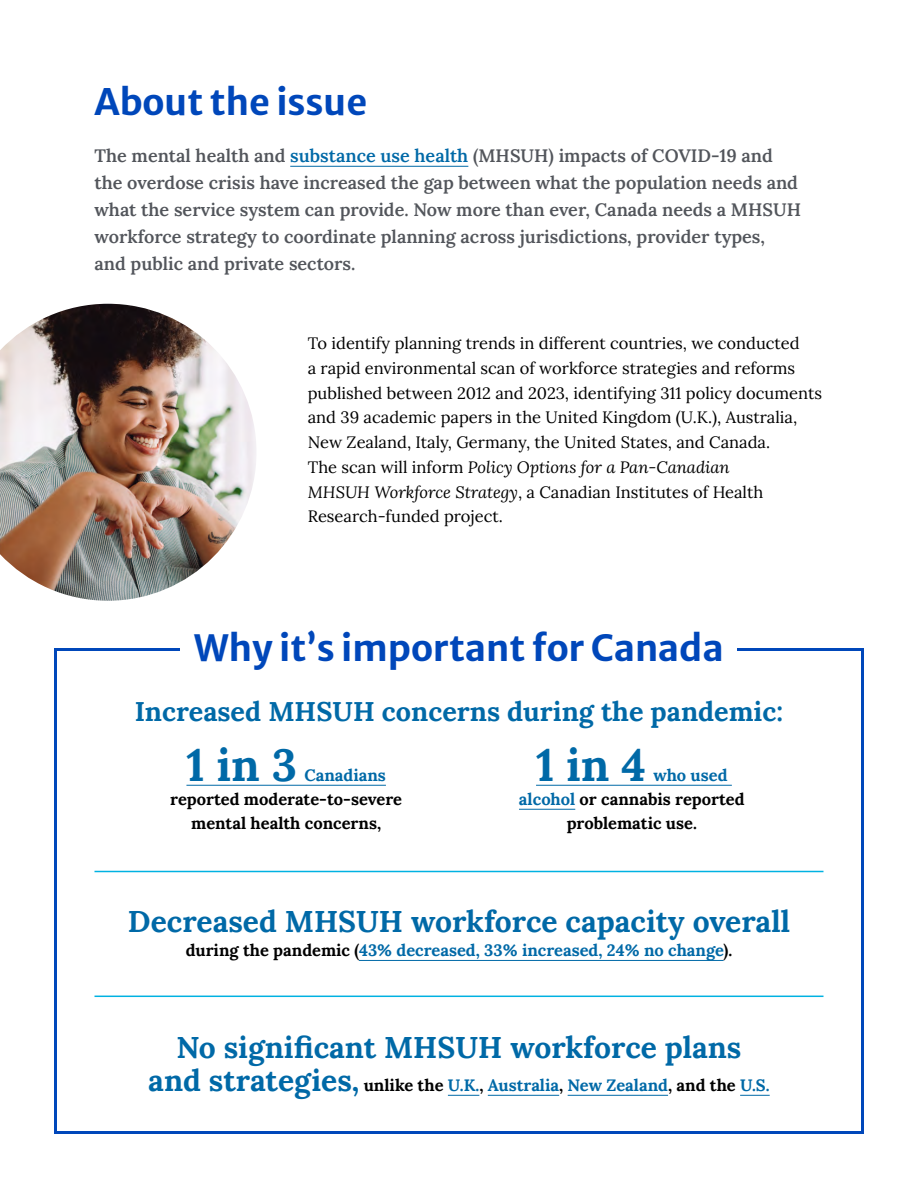
<style>
.page{position:relative;width:918px;height:1188px;background:#fff}
.page>*{position:absolute;margin:0;border:0;box-sizing:border-box;transform-origin:0 0}
.P_-_Stats{font:700 45px "Lora";color:#0069a7}
.H2_shading{font:700 36px "Merriweather Sans";color:#0047ba}
.P_-_Stats-2{font:700 30px "Lora";color:#0069a7}
.P_-_Stats-3{font:700 27px "Lora";color:#0069a7}
.P_-_Intro{font:600 18px/27px "Lora";color:#52555b}
.P_-_Paragraphe{font:16.5px/24.8px "Lora";color:#000}
.P_-_Stats-4{font:700 16.5px "Lora";color:#0069a7}
.P_-_Stats-5{font:700 16.5px "Lora";color:#000}
.s1{color:#0069a7}
.s2{font-style:italic}
.s3{color:#000}
.s4{font-size:30px}
</style>
<div class="page">
<svg style="left:54px;top:648px;width:810px;height:486px"></svg>
<hr style="left:94px;top:871px;width:730px;height:1px;background:#00b2e2">
<hr style="left:94px;top:996px;width:730px;height:1px;background:#00b2e2">
<img style="left:0;top:304px;width:256px;height:297px">
<hr style="left:290px;top:166px;width:178px;height:1px;background:#0069a7">
<div style="left:181px;top:626px;width:556px;height:45px;background:#fff"></div>
<hr style="left:186px;top:785px;width:200px;height:1px;background:#0069a7">
<hr style="left:536px;top:785px;width:196px;height:1px;background:#0069a7">
<hr style="left:519px;top:809px;width:56px;height:1px;background:#0069a7">
<hr style="left:359px;top:960px;width:365px;height:1px;background:#0069a7">
<hr style="left:448px;top:1095px;width:31px;height:1px;background:#0069a7">
<hr style="left:488px;top:1095px;width:71px;height:1px;background:#0069a7">
<hr style="left:568px;top:1095px;width:100px;height:1px;background:#0069a7">
<hr style="left:740px;top:1095px;width:30px;height:1px;background:#0069a7">
<h2 class="H2_shading" style="left:94px;top:69px;width:274px">About the issue</h2>
<p class="P_-_Intro" style="left:94px;top:140px;width:708px">The mental health and <span class="s1">substance use health</span> (MHSUH) impacts of COVID-19 and the overdose crisis have increased the gap between what the population needs and what the service system can provide. Now more than ever, Canada needs a MHSUH workforce strategy to coordinate planning across jurisdictions, provider types,<br>and public and private sectors.</p>
<p class="P_-_Paragraphe" style="left:308px;top:330px;width:516px">To identify planning trends in different countries, we conducted<br>a rapid environmental scan of workforce strategies and reforms published between 2012 and 2023, identifying 311 policy documents and 39 academic papers in the United Kingdom (U.K.), Australia, New Zealand, Italy, Germany, the United States, and Canada.<br>The scan will inform <span class="s2">Policy Options for a Pan‑Canadian<br>MHSUH Workforce Strategy</span>, a Canadian Institutes of Health Research‑funded project.</p>
<h2 class="H2_shading" style="left:194px;top:616px;width:531px">Why it’s important for Canada</h2>
<p class="P_-_Stats-3" style="left:135px;top:689px;width:650px">Increased MHSUH concerns during the pandemic:</p>
<p class="P_-_Stats" style="left:186px;top:728px;width:112px">1 in 3</p>
<p class="P_-_Stats" style="left:536px;top:728px;width:111px">1 in 4</p>
<p class="P_-_Stats-4" style="left:304px;top:761px;width:83px">Canadians</p>
<p class="P_-_Stats-5" style="left:170px;top:785px;width:233px">reported moderate-to-severe</p>
<p class="P_-_Stats-5" style="left:191px;top:809px;width:191px">mental health concerns,</p>
<p class="P_-_Stats-4" style="left:653px;top:761px;width:76px">who used</p>
<p class="P_-_Stats-5" style="left:519px;top:785px;width:227px"><span class="s1">alcohol</span> or cannabis reported</p>
<p class="P_-_Stats-5" style="left:567px;top:809px;width:132px">problematic use.</p>
<p class="P_-_Stats-2" style="left:128px;top:897px;width:664px">Decreased MHSUH workforce capacity overall</p>
<p class="P_-_Stats-4" style="left:186px;top:937px;width:548px"><span class="s3">during the pandemic (</span>43% decreased, 33% increased, 24% no change<span class="s3">).</span></p>
<p class="P_-_Stats-2" style="left:176px;top:1022px;width:567px">No significant MHSUH workforce plans</p>
<p class="P_-_Stats-4" style="left:148px;top:1071px;width:623px"><span class="s4">and strategies,</span> <span class="s3">unlike the</span> U.K.<span class="s3">,</span> Australia<span class="s3">,</span> New Zealand<span class="s3">, and the</span> U.S.</p>
</div>
